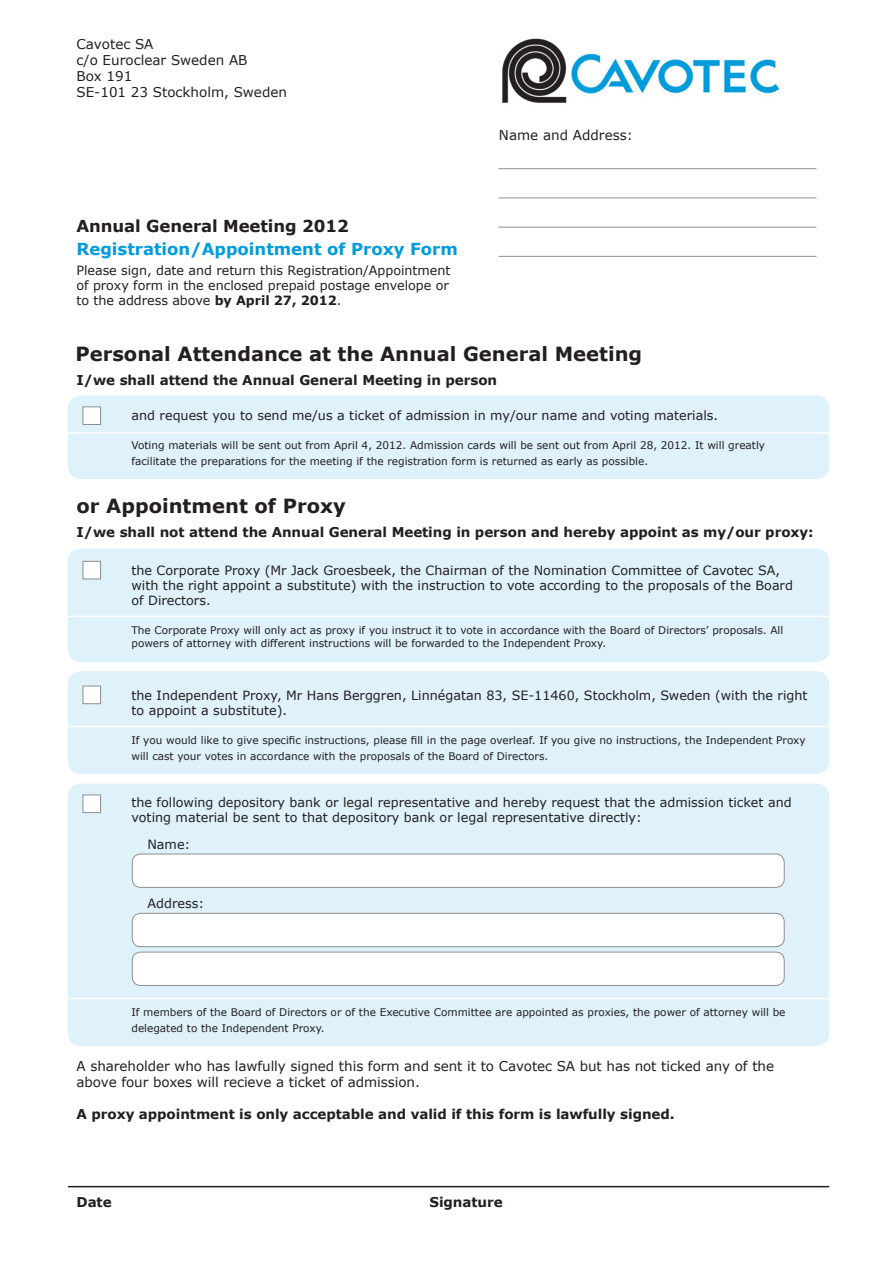
<style>
.page{position:relative;width:893px;height:1263px;background:#fff}
.page>*{position:absolute;margin:0;border:0;box-sizing:border-box;transform-origin:0 0}
.t1{font:700 19.5px "Verdana";color:#231f20}
.t2{font:700 16.5px "Verdana";color:#009cdb}
.t3{font:700 16.5px "Verdana";letter-spacing:-.005em;color:#231f20}
.t4{font:700 13.5px "Verdana";letter-spacing:-.005em;color:#231f20}
.t5{font:13.5px/16.2px "Verdana";letter-spacing:-.005em;color:#231f20}
.t6{font:12.75px/15.3px "Verdana";color:#231f20}
.t7{font:10.5px/16.2px "Verdana";color:#231f20}
.s1{font-weight:700}
</style>
<div class="page">
<div style="left:68px;top:395px;width:761px;height:84px;background:#dff1fa;border-radius:13px"></div>
<div style="left:68px;top:549px;width:761px;height:113px;background:#dff1fa;border-radius:13px"></div>
<div style="left:68px;top:671px;width:761px;height:103px;background:#dff1fa;border-radius:13px"></div>
<div style="left:68px;top:783px;width:761px;height:263px;background:#dff1fa;border-radius:13px"></div>
<div style="left:83px;top:406px;width:18px;height:19px;background:#fff;border:1px solid #8d8f92"></div>
<div style="left:83px;top:561px;width:18px;height:18px;background:#fff;border:1px solid #8d8f92"></div>
<div style="left:83px;top:686px;width:18px;height:18px;background:#fff;border:1px solid #8d8f92"></div>
<div style="left:83px;top:794px;width:18px;height:19px;background:#fff;border:1px solid #8d8f92"></div>
<div style="left:132px;top:854px;width:652px;height:33px;background:#fff;border-radius:9px"></div>
<div style="left:132px;top:854px;width:653px;height:34px;border:1px solid #8d8f92;border-radius:9px"></div>
<div style="left:132px;top:913px;width:652px;height:34px;background:#fff;border-radius:9px"></div>
<div style="left:132px;top:913px;width:653px;height:34px;border:1px solid #8d8f92;border-radius:9px"></div>
<div style="left:132px;top:952px;width:652px;height:33px;background:#fff;border-radius:9px"></div>
<div style="left:132px;top:952px;width:653px;height:34px;border:1px solid #8d8f92;border-radius:9px"></div>
<hr style="left:68px;top:1186px;width:761px;height:1px;background:#231f20">
<img style="left:502px;top:38px;width:278px;height:65px">
<hr style="left:30px;top:432px;width:809px;height:2px;background:#fff">
<hr style="left:499px;top:168px;width:317px;height:1px;background:#8d8f92">
<hr style="left:499px;top:198px;width:317px;height:1px;background:#8d8f92">
<hr style="left:499px;top:227px;width:317px;height:1px;background:#8d8f92">
<hr style="left:499px;top:256px;width:317px;height:1px;background:#8d8f92">
<hr style="left:30px;top:616px;width:809px;height:1px;background:#fff">
<hr style="left:30px;top:726px;width:809px;height:1px;background:#fff">
<hr style="left:30px;top:998px;width:809px;height:1px;background:#fff">
<p class="t5" style="left:77px;top:35px;width:212px">Cavotec SA<br>c/o Euroclear Sweden AB<br>Box 191<br>SE-101 23 Stockholm, Sweden</p>
<h2 class="t3" style="left:77px;top:215px;width:274px">Annual General Meeting 2012</h2>
<h2 class="t2" style="left:77px;top:239px;width:383px">Registration/Appointment of Proxy Form</h2>
<p class="t6" style="left:77px;top:262px;width:375px;text-align:justify">Please sign, date and return this Registration/Appointment of proxy form in the enclosed prepaid postage envelope or to the address above <span class="s1">by April 27, 2012</span>.</p>
<p class="t5" style="left:499px;top:127px;width:136px">Name and Address:</p>
<h1 class="t1" style="left:75px;top:341px;width:568px">Personal Attendance at the Annual General Meeting</h1>
<p class="t4" style="left:77px;top:371px;width:422px">I/we shall attend the Annual General Meeting in person</p>
<p class="t6" style="left:131px;top:407px;width:588px">and request you to send me/us a ticket of admission in my/our name and voting materials.</p>
<p class="t7" style="left:131px;top:437px;width:635px">Voting materials will be sent out from April 4, 2012. Admission cards will be sent out from April 28, 2012. It will greatly facilitate the preparations for the meeting if the registration form is returned as early as possible.</p>
<h1 class="t1" style="left:77px;top:493px;width:271px">or Appointment of Proxy</h1>
<p class="t4" style="left:77px;top:523px;width:739px">I/we shall not attend the Annual General Meeting in person and hereby appoint as my/our proxy:</p>
<p class="t6" style="left:131px;top:562px;width:663px">the Corporate Proxy (Mr Jack Groesbeek, the Chairman of the Nomination Committee of Cavotec SA, with the right appoint a substitute) with the instruction to vote according to the proposals of the Board of Directors.</p>
<p class="t7" style="left:131px;top:624px;width:653px;line-height:12.6px">The Corporate Proxy will only act as proxy if you instruct it to vote in accordance with the Board of Directors’ proposals. All powers of attorney with different instructions will be forwarded to the Independent Proxy.</p>
<p class="t6" style="left:131px;top:687px;width:678px">the Independent Proxy, Mr Hans Berggren, Linnégatan 83, SE-11460, Stockholm, Sweden (with the right to appoint a substitute).</p>
<p class="t7" style="left:131px;top:731px;width:676px">If you would like to give specific instructions, please fill in the page overleaf. If you give no instructions, the Independent Proxy will cast your votes in accordance with the proposals of the Board of Directors.</p>
<p class="t6" style="left:131px;top:794px;width:662px">the following depository bank or legal representative and hereby request that the admission ticket and voting material be sent to that depository bank or legal representative directly:</p>
<p class="t6" style="left:147px;top:836px;width:44px">Name:</p>
<p class="t6" style="left:147px;top:895px;width:58px">Address:</p>
<p class="t7" style="left:131px;top:1003px;width:655px">If members of the Board of Directors or of the Executive Committee are appointed as proxies, the power of attorney will be delegated to the Independent Proxy.</p>
<p class="t5" style="left:77px;top:1057px;width:699px">A shareholder who has lawfully signed this form and sent it to Cavotec SA but has not ticked any of the above four boxes will recieve a ticket of admission.</p>
<p class="t4" style="left:77px;top:1106px;width:600px">A proxy appointment is only acceptable and valid if this form is lawfully signed.</p>
<p class="t4" style="left:77px;top:1193px;width:37px">Date</p>
<p class="t4" style="left:429px;top:1193px;width:75px">Signature</p>
</div>
